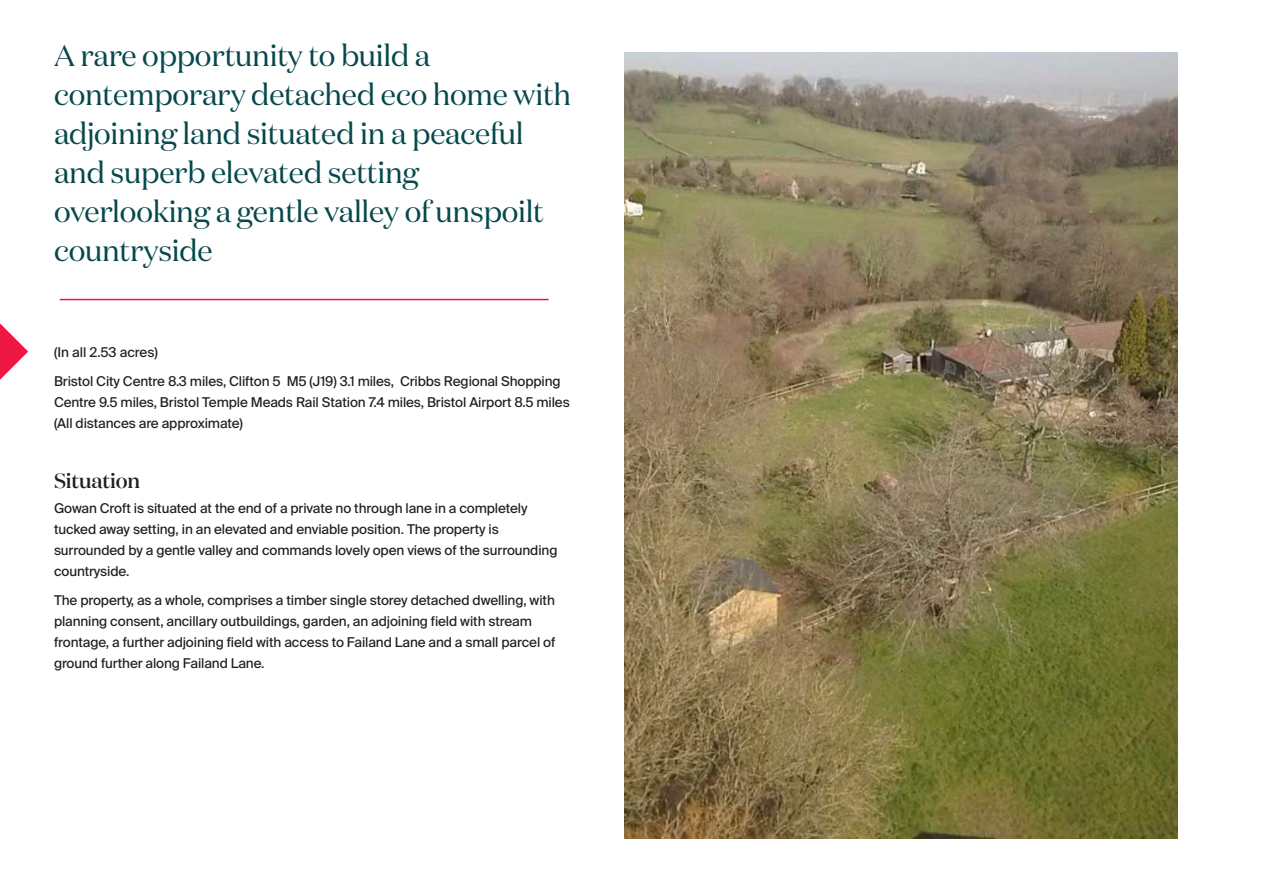
<style>
.page{position:relative;width:1263px;height:893px;background:#fff}
.page>*{position:absolute;margin:0;border:0;box-sizing:border-box;transform-origin:0 0}
.t1{font:30px/39px "Domaine Display";letter-spacing:-.01em;color:#06484b}
.t2{font:500 21px "Domaine Display";letter-spacing:-.01em;color:#231f20}
.t3{font:13.5px/21px "Suisse Intl";letter-spacing:-.01em;color:#231f20}
</style>
<div class="page">
<svg style="left:0;top:323px;width:28px;height:57px"></svg>
<hr style="left:60px;top:299px;width:488px;height:1px;background:#ed1943">
<img style="left:625px;top:53px;width:553px;height:786px">
<h1 class="t1" style="left:54px;top:36px;width:519px">A rare opportunity to build a contemporary detached eco home with adjoining land situated in a peaceful and superb elevated setting overlooking a gentle valley of unspoilt countryside</h1>
<p class="t3" style="left:54px;top:337px;width:508px;line-height:29.5px">(In all 2.53 acres)<br>Bristol City Centre 8.3 miles, Clifton 5 M5 (J19) 3.1 miles, Cribbs Regional Shopping</p>
<p class="t3" style="left:54px;top:392px;width:517px">Centre 9.5 miles, Bristol Temple Meads Rail Station 7.4 miles, Bristol Airport 8.5 miles (All distances are approximate)</p>
<h2 class="t2" style="left:54px;top:465px;width:88px">Situation</h2>
<p class="t3" style="left:54px;top:498px;width:505px">Gowan Croft is situated at the end of a private no through lane in a completely tucked away setting, in an elevated and enviable position. The property is surrounded by a gentle valley and commands lovely open views of the surrounding countryside.</p>
<p class="t3" style="left:54px;top:590px;width:503px">The property, as a whole, comprises a timber single storey detached dwelling, with planning consent, ancillary outbuildings, garden, an adjoining field with stream frontage, a further adjoining field with access to Failand Lane and a small parcel of ground further along Failand Lane.</p>
</div>
